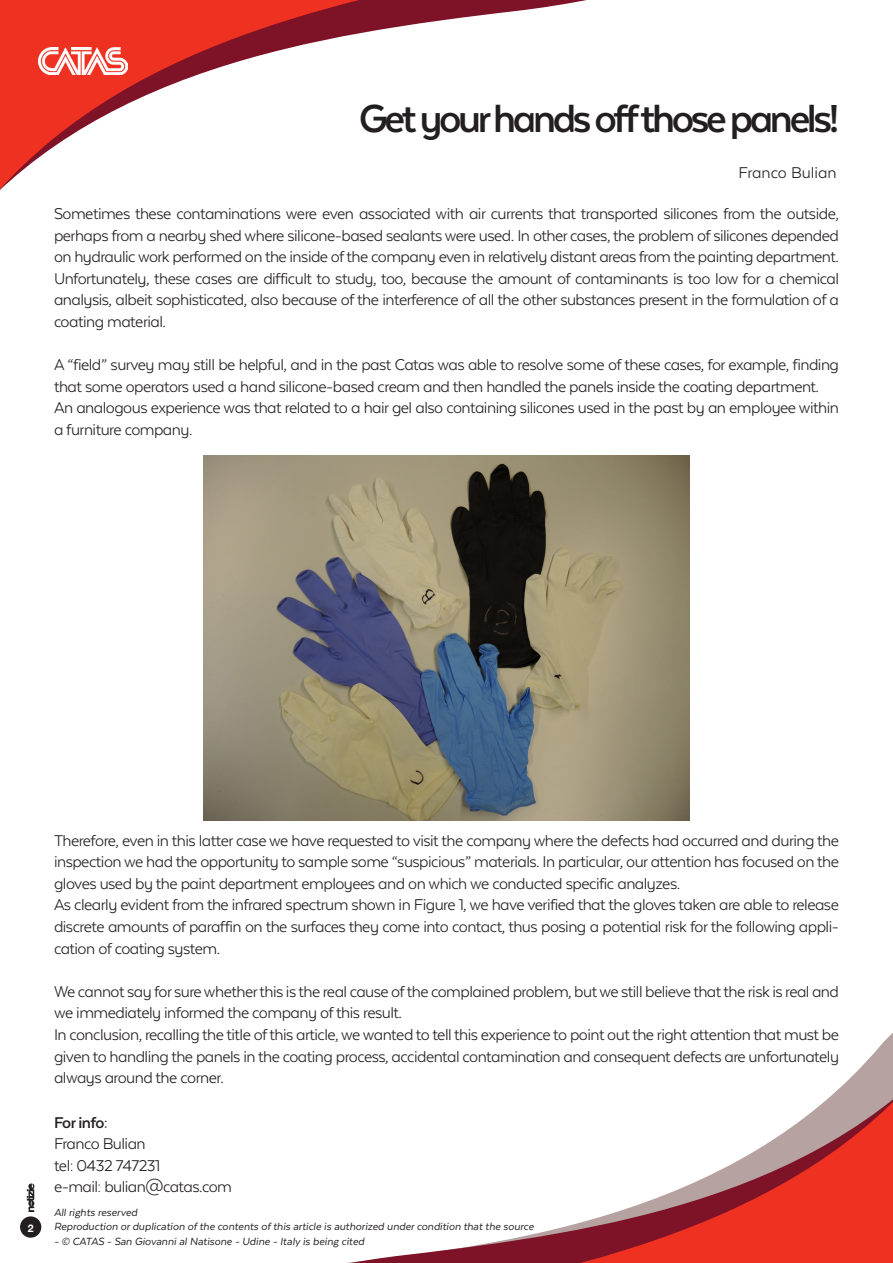
<style>
.page{position:relative;width:893px;height:1263px;background:#fff}
.page>*{position:absolute;margin:0;border:0;box-sizing:border-box;transform-origin:0 0}
.t1{font:700 45px "Texta Alt";letter-spacing:-.075em;color:#231f20}
.t2{font:18px/21.6px "Texta Alt";letter-spacing:-.03em;color:#231f20;text-align:justify}
.t3{font:18px "Texta Alt";color:#231f20}
.t4{font:700 18px "Texta Alt";letter-spacing:-.035em;color:#231f20}
.t5{font:italic 12px "Texta Alt";color:#231f20}
.t6{font:700 10.5px "Helvetica Neue";color:#fff}
</style>
<div class="page">
<svg style="left:0;top:0;width:587px;height:190px"></svg>
<svg style="left:20px;top:1033px;width:873px;height:230px"></svg>
<img style="left:38px;top:47px;width:89px;height:28px">
<div style="left:20px;top:1216px;width:21px;height:22px;background:#231f20;border-radius:50%"></div>
<svg style="left:27px;top:1183px;width:7px;height:29px"></svg>
<img style="left:203px;top:455px;width:486px;height:366px">
<p class="t1" style="left:359px;top:96px;width:481px">Get your hands off those panels!</p>
<p class="t3" style="left:738px;top:164px;width:100px">Franco Bulian</p>
<p class="t2" style="left:54px;top:203px;width:786px">Sometimes these contaminations were even associated with air currents that transported silicones from the outside, perhaps from a nearby shed where silicone-based sealants were used. In other cases, the problem of silicones depended on hydraulic work performed on the inside of the company even in relatively distant areas from the painting department.</p>
<p class="t2" style="left:54px;top:267px;width:786px">Unfortunately, these cases are difficult to study, too, because the amount of contaminants is too low for a chemical analysis, albeit sophisticated, also because of the interference of all the other substances present in the formulation of a coating material.</p>
<p class="t2" style="left:54px;top:354px;width:786px">A “field” survey may still be helpful, and in the past Catas was able to resolve some of these cases, for example, finding that some operators used a hand silicone-based cream and then handled the panels inside the coating department.</p>
<p class="t2" style="left:54px;top:397px;width:786px">An analogous experience was that related to a hair gel also containing silicones used in the past by an employee within a furniture company.</p>
<p class="t6" style="left:28px;top:1220px;width:7px">2</p>
<p class="t2" style="left:54px;top:829px;width:787px">Therefore, even in this latter case we have requested to visit the company where the defects had occurred and during the inspection we had the opportunity to sample some “suspicious” materials. In particular, our attention has focused on the gloves used by the paint department employees and on which we conducted specific analyzes.</p>
<p class="t2" style="left:54px;top:894px;width:786px">As clearly evident from the infrared spectrum shown in Figure 1, we have verified that the gloves taken are able to release discrete amounts of paraffin on the surfaces they come into contact, thus posing a potential risk for the following appli&shy;cation of coating system.</p>
<p class="t2" style="left:54px;top:980px;width:786px">We cannot say for sure whether this is the real cause of the complained problem, but we still believe that the risk is real and we immediately informed the company of this result.</p>
<p class="t2" style="left:54px;top:1023px;width:786px">In conclusion, recalling the title of this article, we wanted to tell this experience to point out the right attention that must be given to handling the panels in the coating process, accidental contamination and consequent defects are unfortunately always around the corner.</p>
<p class="t4" style="left:54px;top:1113px;width:56px">For info:</p>
<p class="t2" style="left:54px;top:1133px;width:93px">Franco Bulian</p>
<p class="t2" style="left:54px;top:1154px;width:108px">tel: 0432 747231</p>
<p class="t2" style="left:54px;top:1176px;width:179px">e-mail: bulian@catas.com</p>
<p class="t5" style="left:54px;top:1206px;width:85px">All rights reserved</p>
<p class="t5" style="left:54px;top:1220px;width:481px">Reproduction or duplication of the contents of this article is authorized under condition that the source</p>
<p class="t5" style="left:54px;top:1235px;width:312px">- © CATAS - San Giovanni al Natisone - Udine - Italy is being cited</p>
</div>
